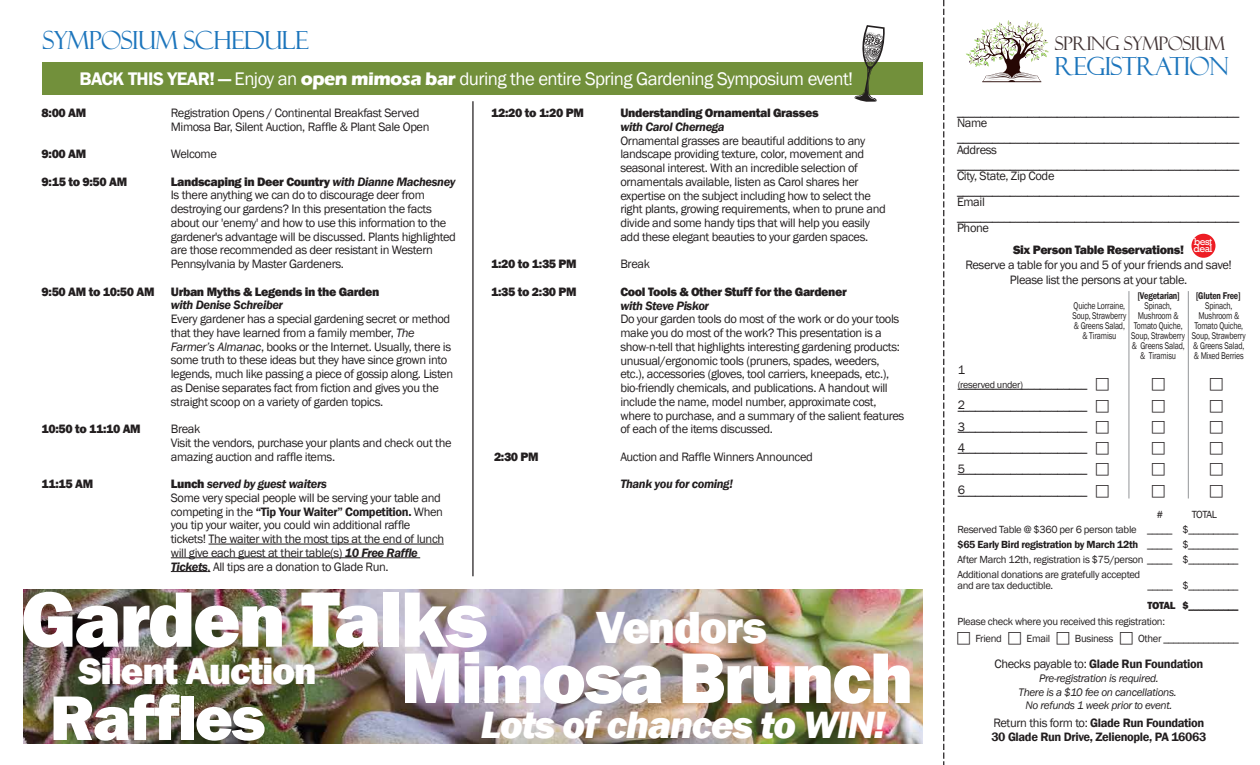
<style>
.page{position:relative;width:1260px;height:765px;background:#fff}
.page>*{position:absolute;margin:0;border:0;box-sizing:border-box;transform-origin:0 0}
.t1{font:800 81.25px "Franklin Gothic";letter-spacing:-.03em;color:#fff}
.t2{font:800 74.12px "Franklin Gothic";letter-spacing:-.03em;color:#fff}
.t3{font:800 65.25px "Franklin Gothic";letter-spacing:-.03em;color:#fff}
.t4{font:800 46.25px "Franklin Gothic";letter-spacing:-.03em;color:#fff}
.t5{font:italic 800 39.12px "Franklin Gothic";letter-spacing:-.03em;color:#fff}
.t6{font:800 38.5px "Franklin Gothic";letter-spacing:-.03em;color:#fff}
.t7{font:25px "Felix Titling";letter-spacing:-.03em;color:#1c75bc}
.t8{font:18.75px "Franklin Gothic";letter-spacing:-.03em;color:#fff}
.t9{font:18.62px "Felix Titling";letter-spacing:-.03em;color:#403334}
.t10{font:12.5px/13.8px "Franklin Gothic";letter-spacing:-.03em;color:#231f20}
.t11{font:800 12.5px "Franklin Gothic";letter-spacing:-.03em;color:#231f20}
.t12{font:600 12.5px/13.8px "Franklin Gothic";letter-spacing:-.03em;color:#231f20}
.t13{font:italic 600 12.5px "Franklin Gothic";letter-spacing:-.03em;color:#231f20}
.t14{font:italic 11.25px/13.8px "Franklin Gothic";letter-spacing:-.03em;color:#231f20;text-align:center}
.t15{font:10.62px/15px "Franklin Gothic";letter-spacing:-.03em;color:#231f20}
.t16{font:800 10.62px "Franklin Gothic";letter-spacing:-.03em;color:#231f20}
.t17{font:10.12px "Rockwell";letter-spacing:-.05em;color:#fff}
.t18{font:10px/10px "Franklin Gothic";letter-spacing:-.02em;color:#231f20;text-align:center;scale:.78 1}
.t19{font:600 10px "Franklin Gothic";letter-spacing:-.02em;color:#231f20;scale:.82 1}
.t20{font:10px "Franklin Gothic";letter-spacing:-.02em;color:#231f20}
.s1{font-weight:600}
.s2{font-family:"Eras ITC";font-weight:700}
.s3{font-weight:800}
.s4{font-weight:600;font-style:italic}
.s5{font-style:italic}
.s6{font-weight:400}
</style>
<div class="page">
<div style="left:43px;top:62px;width:880px;height:33px;background:#72903b"></div>
<hr style="left:209px;top:544px;width:235px;height:1px;background:#231f20">
<hr style="left:171px;top:557px;width:174px;height:1px;background:#231f20">
<hr style="left:345px;top:557px;width:75px;height:1px;background:#231f20">
<hr style="left:171px;top:571px;width:37px;height:1px;background:#231f20">
<svg style="left:966px;top:20px;width:83px;height:62px"></svg>
<div style="left:1191px;top:234px;width:25px;height:24px;background:#ed1d24;border-radius:50%"></div>
<hr style="left:1188px;top:291px;width:1px;height:208px;background:#939598">
<hr style="left:1129px;top:291px;width:1px;height:208px;background:#939598">
<hr style="left:472px;top:101px;width:2px;height:475px;background:#231f20">
<img style="left:23px;top:589px;width:900px;height:155px">
<svg style="left:854px;top:25px;width:31px;height:77px"></svg>
<svg style="left:943px;top:0;width:1px;height:765px"></svg>
<h3 class="t7" style="left:43px;top:26px;width:268px">SYMPOSIUM SCHEDULE</h3>
<h3 class="t8" style="left:79px;top:68px;width:775px"><span class="s1">BACK THIS YEAR! —</span> Enjoy an <span class="s2">open mimosa bar</span> during the entire Spring Gardening Symposium event!</h3>
<p class="t11" style="left:42px;top:105px;width:46px">8:00 AM</p>
<p class="t10" style="left:171px;top:106px;width:260px">Registration Opens / Continental Breakfast Served<br>Mimosa Bar, Silent Auction, Raffle &amp; Plant Sale Open</p>
<p class="t11" style="left:42px;top:146px;width:46px">9:00 AM</p>
<p class="t10" style="left:171px;top:147px;width:48px">Welcome</p>
<p class="t11" style="left:42px;top:173px;width:87px">9:15 to 9:50 AM</p>
<p class="t10" style="left:171px;top:175px;width:287px"><span class="s3">Landscaping in Deer Country</span> <span class="s4">with Dianne Machesney </span>Is there anything we can do to discourage deer from destroying our gardens? In this presentation the facts about our 'enemy' and how to use this information to the gardener's advantage will be discussed. Plants highlighted are those recommended as deer resistant in Western Pennsylvania by Master Gardeners.</p>
<p class="t11" style="left:42px;top:283px;width:114px">9:50 AM to 10:50 AM</p>
<p class="t11" style="left:171px;top:283px;width:210px">Urban Myths &amp; Legends in the Garden</p>
<p class="t13" style="left:171px;top:297px;width:114px">with Denise Schreiber</p>
<p class="t10" style="left:171px;top:312px;width:284px">Every gardener has a special gardening secret or method that they have learned from a family member, <span class="s5">The Farmer’s Almanac</span>, books or the Internet. Usually, there is some truth to these ideas but they have since grown into legends, much like passing a piece of gossip along. Listen as Denise separates fact from fiction and gives you the straight scoop on a variety of garden topics.</p>
<p class="t11" style="left:42px;top:421px;width:101px">10:50 to 11:10 AM</p>
<p class="t10" style="left:171px;top:422px;width:282px">Break<br>Visit the vendors, purchase your plants and check out the amazing auction and raffle items.</p>
<p class="t11" style="left:42px;top:476px;width:53px">11:15 AM</p>
<p class="t10" style="left:171px;top:477px;width:275px"><span class="s3">Lunch</span> <span class="s4">served by guest waiters<br></span>Some very special people will be serving your table and competing in the <span class="s1">“Tip Your Waiter” Competition.</span> When you tip your waiter, you could win additional raffle tickets! The waiter with the most tips at the end of lunch will give each guest at their table(s) <span class="s4">10 Free Raffle Tickets</span>. All tips are a donation to Glade Run.</p>
<p class="t11" style="left:491px;top:105px;width:94px">12:20 to 1:20 PM</p>
<p class="t11" style="left:620px;top:105px;width:200px">Understanding Ornamental Grasses</p>
<p class="t13" style="left:620px;top:119px;width:106px">with Carol Chernega</p>
<p class="t10" style="left:620px;top:134px;width:267px">Ornamental grasses are beautiful additions to any landscape providing texture, color, movement and seasonal interest. With an incredible selection of ornamentals available, listen as Carol shares her expertise on the subject including how to select the right plants, growing requirements, when to prune and divide and some handy tips that will help you easily add these elegant beauties to your garden spaces.</p>
<p class="t11" style="left:491px;top:256px;width:87px">1:20 to 1:35 PM</p>
<p class="t10" style="left:620px;top:258px;width:31px">Break</p>
<p class="t11" style="left:491px;top:284px;width:87px">1:35 to 2:30 PM</p>
<p class="t11" style="left:620px;top:284px;width:228px">Cool Tools &amp; Other Stuff for the Gardener</p>
<p class="t13" style="left:620px;top:297px;width:90px">with Steve Piskor</p>
<p class="t10" style="left:620px;top:313px;width:286px">Do your garden tools do most of the work or do your tools make you do most of the work? This presentation is a show-n-tell that highlights interesting gardening products: unusual/ergonomic tools (pruners, spades, weeders, etc.), accessories (gloves, tool carriers, kneepads, etc.), bio-friendly chemicals, and publications. A handout will include the name, model number, approximate cost, where to purchase, and a summary of the salient features of each of the items discussed.</p>
<p class="t11" style="left:494px;top:449px;width:46px">2:30 PM</p>
<p class="t10" style="left:620px;top:450px;width:194px">Auction and Raffle Winners Announced</p>
<p class="t13" style="left:620px;top:476px;width:114px">Thank you for coming!</p>
<h1 class="t1" style="left:21px;top:567px;width:468px">Garden Talks</h1>
<h2 class="t2" style="left:401px;top:630px;width:514px">Mimosa Brunch</h2>
<h3 class="t4" style="left:596px;top:597px;width:172px">Vendors</h3>
<h3 class="t6" style="left:78px;top:646px;width:240px">Silent Auction</h3>
<h3 class="t3" style="left:50px;top:676px;width:217px">Raffles</h3>
<h3 class="t5" style="left:481px;top:699px;width:406px">Lots of chances to WIN!</h3>
<h3 class="t9" style="left:1055px;top:33px;width:172px">SPRING SYMPOSIUM</h3>
<h3 class="t7" style="left:1055px;top:51px;width:176px">REGISTRATION</h3>
<p class="t10" style="left:957px;top:107px;width:284px;line-height:11.2px">________________________________________________<br>Name</p>
<p class="t10" style="left:957px;top:133px;width:284px;line-height:11.2px">________________________________________________<br>Address</p>
<p class="t10" style="left:957px;top:159px;width:284px;line-height:11.2px">________________________________________________<br>City, State, Zip Code</p>
<p class="t10" style="left:957px;top:185px;width:284px;line-height:11.2px">________________________________________________<br>Email</p>
<p class="t10" style="left:957px;top:212px;width:284px;line-height:11.2px">________________________________________________<br>Phone</p>
<p class="t11" style="left:1013px;top:241px;width:173px">Six Person Table Reservations!</p>
<p class="t10" style="left:965px;top:257px;width:268px;line-height:15px;text-align:center">Reserve a table for you and 5 of your friends and save!<br>Please list the persons at your table.</p>
<p class="t17" style="left:1194px;top:236px;width:20px">best</p>
<p class="t17" style="left:1194px;top:243px;width:21px">deal</p>
<p class="t19" style="left:1138px;top:289px;width:53px">[Vegetarian]</p>
<p class="t19" style="left:1196px;top:290px;width:56px">[Gluten Free]</p>
<p class="t18" style="left:1072px;top:301px;width:71px">Quiche Lorraine,<br>Soup, Strawberry &amp; Greens Salad, &amp; Tiramisu</p>
<p class="t18" style="left:1192px;top:301px;width:71px">Spinach,<br>Mushroom &amp;<br>Tomato Quiche,<br>Soup, Strawberry &amp; Greens Salad, &amp; Mixed Berries</p>
<p class="t18" style="left:1131px;top:301px;width:71px">Spinach,<br>Mushroom &amp;<br>Tomato Quiche,<br>Soup, Strawberry &amp; Greens Salad, &amp; Tiramisu</p>
<p class="t10" style="left:958px;top:363px;width:9px">1</p>
<p class="t20" style="left:958px;top:378px;width:67px">(reserved under)</p>
<p class="t10" style="left:958px;top:395px;width:9px;line-height:21.2px;text-align:justify">2<br>3<br>4<br>5<br>6</p>
<p class="t10" style="left:958px;top:374px;width:131px;line-height:21.2px;text-align:justify">______________________ ______________________ ______________________ ______________________ ______________________ ______________________</p>
<p class="t15" style="left:957px;top:507px;width:283px;text-indent:234px">TOTAL Reserved Table @ $360 per 6 person table _____ $__________ <span class="s1">$65 Early Bird registration by March 12th</span> _____ $__________ After March 12th, registration is $75/person _____ $__________ Additional donations are gratefully accepted</p>
<p class="t15" style="left:957px;top:578px;width:97px">and are tax deductible.</p>
<p class="t15" style="left:1147px;top:578px;width:93px">_____ $__________</p>
<p class="t16" style="left:1147px;top:599px;width:93px">TOTAL $__________</p>
<p class="t15" style="left:975px;top:614px;width:191px;line-height:16.2px;text-indent:-18px">Please check where you received this registration:<br>Friend</p>
<p class="t15" style="left:1157px;top:507px;width:8px">#</p>
<p class="t15" style="left:1027px;top:631px;width:25px">Email</p>
<p class="t15" style="left:1075px;top:631px;width:40px">Business</p>
<p class="t15" style="left:1138px;top:631px;width:102px">Other _______________</p>
<p class="t12" style="left:994px;top:657px;width:210px"><span class="s6">Checks payable to:</span> Glade Run Foundation</p>
<p class="t14" style="left:1019px;top:671px;width:160px">Pre-registration is required.<br>There is a $10 fee on cancellations.<br>No refunds 1 week prior to event.</p>
<p class="t12" style="left:991px;top:716px;width:217px"><span class="s6">Return this form to:</span> Glade Run Foundation<br>30 Glade Run Drive, Zelienople, PA 16063</p>
</div>
